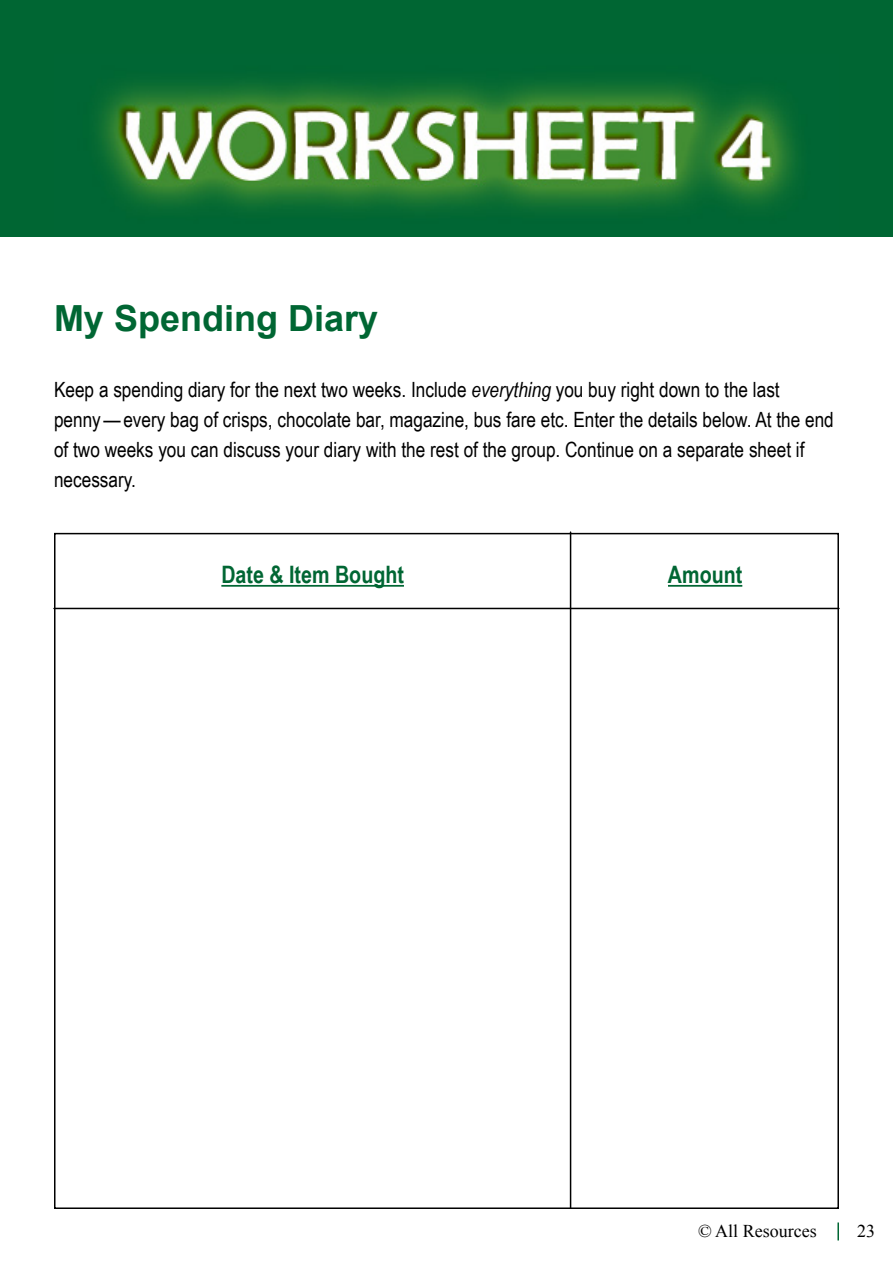
<style>
.page{position:relative;width:893px;height:1263px;background:#fff}
.page>*{position:absolute;margin:0;border:0;box-sizing:border-box;transform-origin:0 0}
.t1{font:700 36px "Arial";color:#063}
.t2{font:700 24px "Arial Narrow";color:#063}
.t3{font:21px/30px "Arial Narrow";color:#000}
.t4{font:18px "Times New Roman";color:#000}
.s1{font-style:italic}
</style>
<div class="page">
<svg style="left:837px;top:1222px;width:2px;height:18px"></svg>
<div style="left:0;top:0;width:893px;height:237px;background:#063"></div>
<hr style="left:221px;top:585px;width:183px;height:2px;background:#063">
<hr style="left:668px;top:585px;width:74px;height:2px;background:#063">
<hr style="left:570px;top:532px;width:1px;height:676px;background:#000">
<hr style="left:54px;top:608px;width:785px;height:1px;background:#000">
<img style="left:54px;top:54px;width:784px;height:180px">
<h1 class="t1" style="left:54px;top:295px;width:326px">My Spending Diary</h1>
<p class="t3" style="left:54px;top:374px;width:781px">Keep a spending diary for the next two weeks. Include <span class="s1">everything</span> you buy right down to the last penny—every bag of crisps, chocolate bar, magazine, bus fare etc. Enter the details below. At the end of two weeks you can discuss your diary with the rest of the group. Continue on a separate sheet if necessary.</p>
<p class="t2" style="left:221px;top:557px;width:184px">Date &amp; Item Bought</p>
<p class="t2" style="left:668px;top:557px;width:76px">Amount</p>
<p class="t4" style="left:698px;top:1218px;width:120px">© All Resources</p>
<p class="t4" style="left:857px;top:1218px;width:19px">23</p>
</div>
